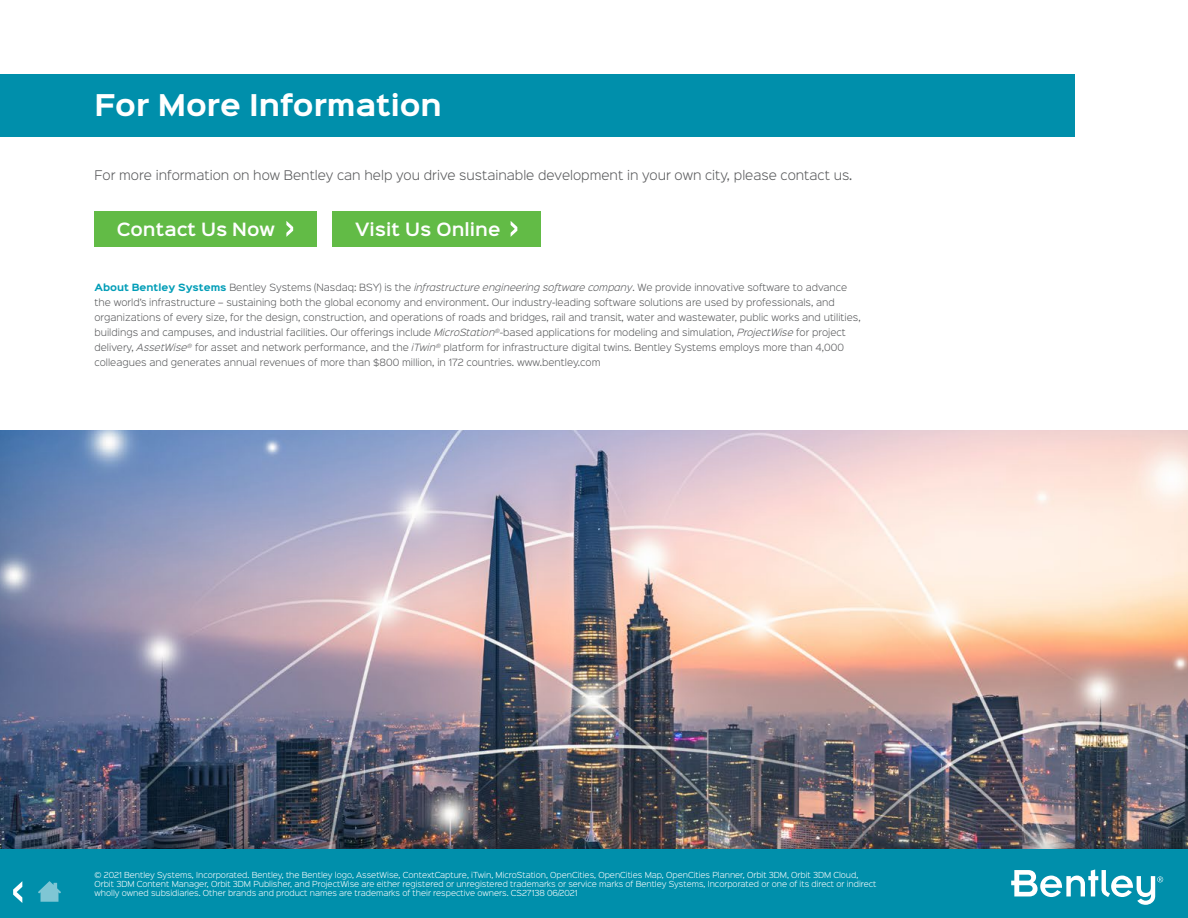
<style>
.page{position:relative;width:1188px;height:918px;background:#fff}
.page>*{position:absolute;margin:0;border:0;box-sizing:border-box;transform-origin:0 0}
.t1{font:700 27px "Sinkin Sans 700";color:#fff}
.t2{font:600 16.5px "Sinkin Sans 600";color:#fff}
.t3{font:300 12px "Sinkin Sans 300";color:#58595b}
.t4{font:300 9px/15px "Sinkin Sans 300";color:#58595b}
.t5{font:300 7.5px/9px "Sinkin Sans 300";letter-spacing:-.005em;color:#fff}
.s1{font-family:"Sinkin Sans 700";font-weight:700;color:#009db7}
.s2{font-style:italic}
</style>
<div class="page">
<img style="left:0;top:431px;width:1188px;height:404px">
<div style="left:0;top:835px;width:1188px;height:83px;background:#000;opacity:.25"></div>
<div style="left:0;top:849px;width:1188px;height:69px;background:#008fab"></div>
<div style="left:94px;top:211px;width:223px;height:36px;background:#62bb46"></div>
<svg style="left:286px;top:221px;width:7px;height:16px"></svg>
<div style="left:332px;top:211px;width:209px;height:36px;background:#62bb46"></div>
<svg style="left:511px;top:221px;width:6px;height:16px"></svg>
<svg style="left:1011px;top:870px;width:152px;height:35px"></svg>
<svg style="left:13px;top:881px;width:9px;height:22px"></svg>
<svg style="left:38px;top:881px;width:23px;height:21px"></svg>
<div style="left:0;top:74px;width:1075px;height:62px;background:#008fab"></div>
<h1 class="t1" style="left:94px;top:91px;width:349px">For More Information</h1>
<h3 class="t3" style="left:94px;top:166px;width:759px">For more information on how Bentley can help you drive sustainable development in your own city, please contact us.</h3>
<h2 class="t2" style="left:117px;top:214px;width:160px">Contact Us Now</h2>
<h2 class="t2" style="left:355px;top:214px;width:147px">Visit Us Online</h2>
<p class="t4" style="left:94px;top:280px;width:768px"><span class="s1">About Bentley Systems</span> Bentley Systems (Nasdaq: BSY) is the <span class="s2">infrastructure engineering software company</span>. We provide innovative software to advance the world’s infrastructure – sustaining both the global economy and environment. Our industry-leading software solutions are used by professionals, and organizations of every size, for the design, construction, and operations of roads and bridges, rail and transit, water and wastewater, public works and utilities, buildings and campuses, and industrial facilities. Our offerings include <span class="s2">MicroStation</span><sup>®</sup>-based applications for modeling and simulation, <span class="s2">ProjectWise</span> for project delivery, <span class="s2">AssetWise</span><sup>®</sup> for asset and network performance, and the <span class="s2">iTwin</span><sup>®</sup> platform for infrastructure digital twins. Bentley Systems employs more than 4,000 colleagues and generates annual revenues of more than $800 million, in 172 countries. www.bentley.com</p>
<p class="t5" style="left:94px;top:870px;width:784px">© 2021 Bentley Systems, Incorporated. Bentley, the Bentley logo, AssetWise, ContextCapture, iTwin, MicroStation, OpenCities, OpenCities Map, OpenCities Planner, Orbit 3DM, Orbit 3DM Cloud,<br>Orbit 3DM Content Manager, Orbit 3DM Publisher, and ProjectWise are either registered or unregistered trademarks or service marks of Bentley Systems, Incorporated or one of its direct or indirect wholly owned subsidiaries. Other brands and product names are trademarks of their respective owners. CS27138 06/2021</p>
</div>
